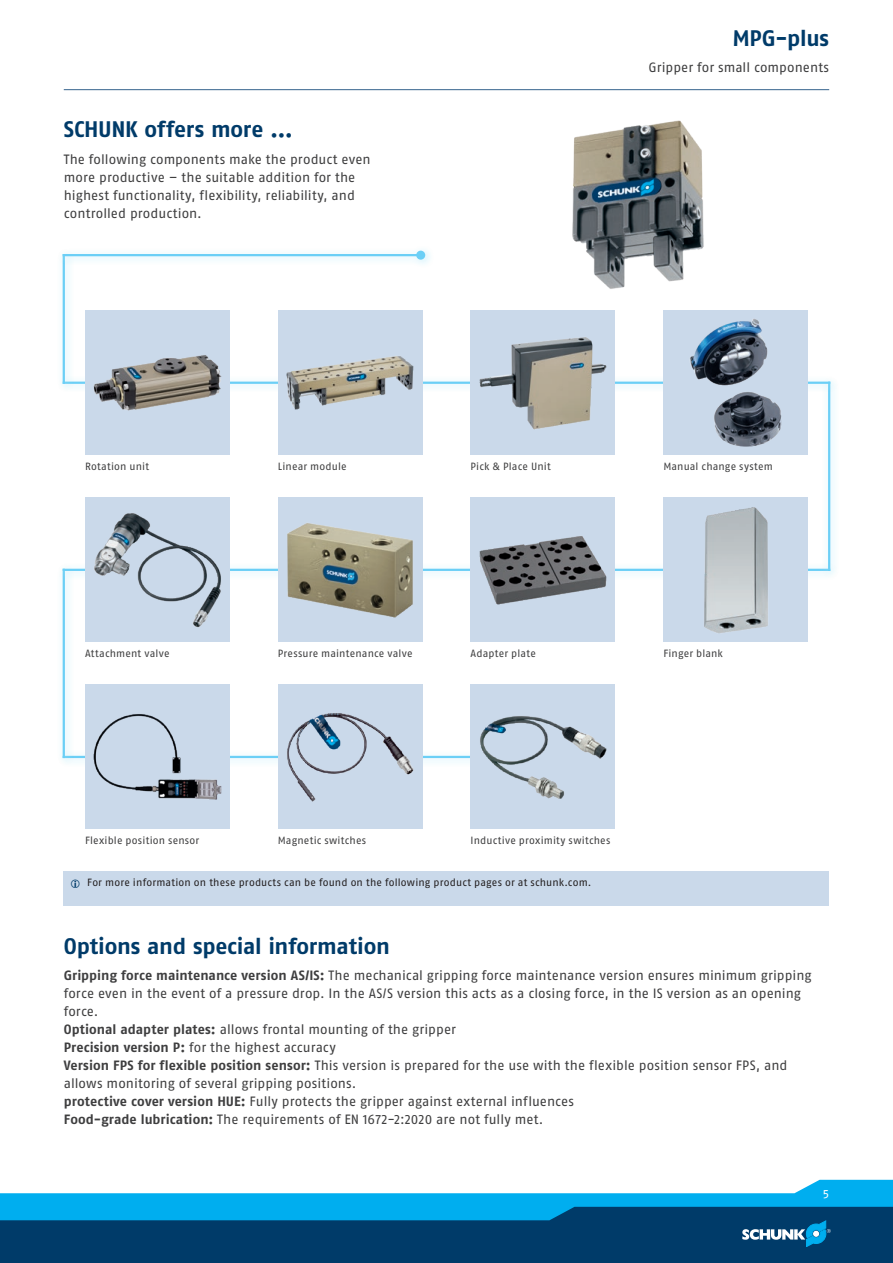
<style>
.page{position:relative;width:893px;height:1263px;background:#fff}
.page>*{position:absolute;margin:0;border:0;box-sizing:border-box;transform-origin:0 0}
.t1{font:700 22.5px "SCHUNK Fago Pro";letter-spacing:-.01em;color:#003b69}
.t2{font:13.5px/18px "SCHUNK Fago Pro";letter-spacing:.005em;color:#3e3e3f}
.t3{font:12px "SCHUNK Fago Pro";color:#fff}
.t4{font:10.5px "SCHUNK Fago Pro";letter-spacing:.015em;color:#3e3e3f}
.t5{font:10.5px "SCHUNK Fago Pro";letter-spacing:.015em;color:#231f20}
.s1{font-weight:700}
</style>
<div class="page">
<hr style="left:0;top:595px;width:1px;height:612px;background:#cad9ea">
<div style="left:0;top:1202px;width:893px;height:61px;background:#003b69"></div>
<svg style="left:0;top:1180px;width:893px;height:67px"></svg>
<div style="left:54px;top:746px;width:479px;height:22px;background:#fff;opacity:.75"></div>
<hr style="left:64px;top:756px;width:459px;height:2px;background:#6bcff6">
<div style="left:56px;top:562px;width:19px;height:205px;background:#fff"></div>
<div style="left:53px;top:560px;width:21px;height:207px;background:#fff;opacity:.75"></div>
<hr style="left:63px;top:570px;width:2px;height:187px;background:#6bcff6">
<div style="left:54px;top:559px;width:785px;height:21px;background:#fff;opacity:.75"></div>
<hr style="left:64px;top:569px;width:765px;height:2px;background:#6bcff6">
<div style="left:818px;top:373px;width:22px;height:207px;background:#fff;opacity:.75"></div>
<hr style="left:828px;top:383px;width:2px;height:187px;background:#6bcff6">
<div style="left:54px;top:372px;width:785px;height:21px;background:#fff;opacity:.75"></div>
<hr style="left:64px;top:382px;width:765px;height:2px;background:#6bcff6">
<div style="left:56px;top:248px;width:19px;height:145px;background:#fff"></div>
<div style="left:53px;top:245px;width:21px;height:148px;background:#fff;opacity:.75"></div>
<hr style="left:63px;top:255px;width:2px;height:128px;background:#6bcff6">
<div style="left:54px;top:241px;width:381px;height:28px;background:#fff"></div>
<hr style="left:64px;top:254px;width:357px;height:2px;background:#6bcff6">
<div style="left:416px;top:251px;width:9px;height:9px;background:#6bcff6;border-radius:50%"></div>
<hr style="left:64px;top:89px;width:765px;height:1px;background:#35628d">
<img style="left:572px;top:120px;width:132px;height:169px">
<div style="left:85px;top:310px;width:145px;height:145px;background:#cad9ea"></div>
<img style="left:94px;top:355px;width:127px;height:56px">
<div style="left:278px;top:310px;width:144px;height:145px;background:#cad9ea"></div>
<img style="left:286px;top:356px;width:128px;height:54px">
<div style="left:471px;top:310px;width:144px;height:145px;background:#cad9ea"></div>
<img style="left:479px;top:337px;width:128px;height:92px">
<div style="left:663px;top:310px;width:145px;height:145px;background:#cad9ea"></div>
<img style="left:690px;top:319px;width:92px;height:127px">
<div style="left:663px;top:497px;width:145px;height:145px;background:#cad9ea"></div>
<img style="left:704px;top:507px;width:64px;height:126px">
<div style="left:471px;top:497px;width:144px;height:145px;background:#cad9ea"></div>
<img style="left:479px;top:536px;width:128px;height:68px">
<div style="left:278px;top:497px;width:144px;height:145px;background:#cad9ea"></div>
<img style="left:287px;top:523px;width:126px;height:94px">
<div style="left:85px;top:497px;width:145px;height:145px;background:#cad9ea"></div>
<img style="left:94px;top:513px;width:127px;height:114px">
<div style="left:85px;top:685px;width:145px;height:144px;background:#cad9ea"></div>
<img style="left:94px;top:714px;width:127px;height:86px">
<div style="left:278px;top:685px;width:144px;height:144px;background:#cad9ea"></div>
<img style="left:287px;top:713px;width:127px;height:88px">
<div style="left:471px;top:685px;width:144px;height:144px;background:#cad9ea"></div>
<img style="left:480px;top:716px;width:127px;height:83px">
<div style="left:64px;top:872px;width:765px;height:34px;background:#cad9ea"></div>
<h1 class="t1" style="left:64px;top:116px;width:231px">SCHUNK offers more ...</h1>
<p class="t2" style="left:64px;top:150px;width:308px">The following components make the product even more productive – the suitable addition for the highest functionality, flexibility, reliability, and controlled production.</p>
<h1 class="t1" style="left:732px;top:24px;width:98px">MPG-plus</h1>
<p class="t2" style="left:648px;top:59px;width:182px">Gripper for small components</p>
<p class="t4" style="left:85px;top:460px;width:66px">Rotation unit</p>
<p class="t4" style="left:278px;top:460px;width:70px">Linear module</p>
<p class="t4" style="left:471px;top:460px;width:82px">Pick &amp; Place Unit</p>
<p class="t4" style="left:663px;top:460px;width:111px">Manual change system</p>
<p class="t4" style="left:85px;top:647px;width:86px">Attachment valve</p>
<p class="t4" style="left:278px;top:647px;width:136px">Pressure maintenance valve</p>
<p class="t4" style="left:471px;top:647px;width:67px">Adapter plate</p>
<p class="t4" style="left:663px;top:647px;width:61px">Finger blank</p>
<p class="t4" style="left:85px;top:834px;width:116px">Flexible position sensor</p>
<p class="t4" style="left:278px;top:834px;width:90px">Magnetic switches</p>
<p class="t4" style="left:471px;top:834px;width:141px">Inductive proximity switches</p>
<p class="t5" style="left:87px;top:876px;width:506px">For more information on these products can be found on the following product pages or at schunk.com.</p>
<h1 class="t1" style="left:64px;top:932px;width:328px">Options and special information</h1>
<p class="t2" style="left:64px;top:967px;width:749px"><span class="s1">Gripping force maintenance version AS/IS:</span> The mechanical gripping force maintenance version ensures minimum gripping force even in the event of a pressure drop. In the AS/S version this acts as a closing force, in the IS version as an opening force.<br><span class="s1">Optional adapter plates:</span> allows frontal mounting of the gripper<br><span class="s1">Precision version P:</span> for the highest accuracy<br><span class="s1">Version FPS for flexible position sensor:</span> This version is prepared for the use with the flexible position sensor FPS, and allows monitoring of several gripping positions.<br><span class="s1">protective cover version HUE:</span> Fully protects the gripper against external influences<br><span class="s1">Food-grade lubrication:</span> The requirements of EN 1672-2:2020 are not fully met.</p>
<p class="t3" style="left:823px;top:1186px;width:8px">5</p>
</div>
